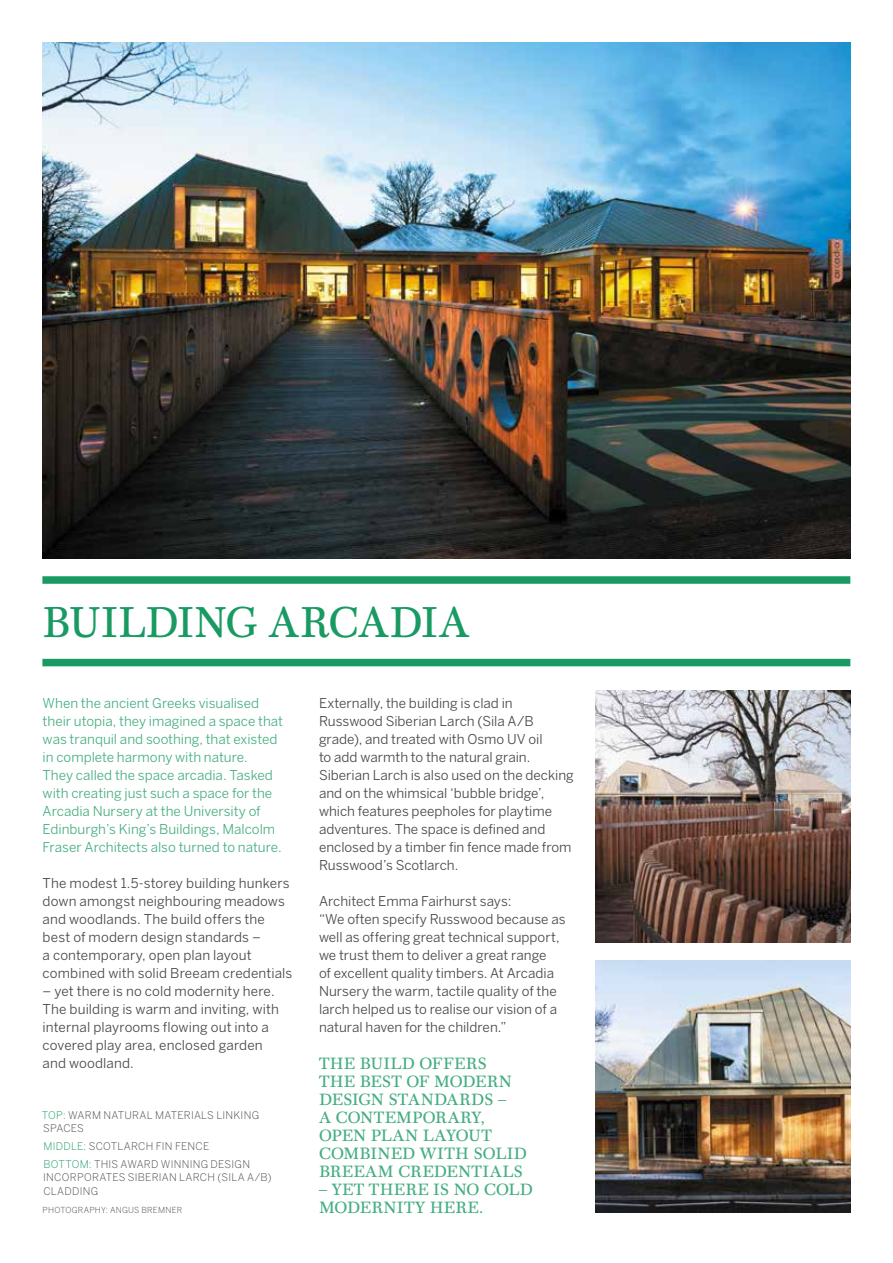
<style>
.page{position:relative;width:893px;height:1263px;background:#fff}
.page>*{position:absolute;margin:0;border:0;box-sizing:border-box;transform-origin:0 0}
.t1{font:43.5px "Scotch FB Text";color:#189a62;scale:.95 1}
.t2{font:16.5px/18px "Scotch FB Text";letter-spacing:.015em;color:#46ae81}
.t3{font:13.5px/18px "Benton Sans";color:#464646}
.t4{font:13.5px/18px "Benton Sans";color:#46ae81}
.t5{font:300 10.5px/13.5px "Benton Sans";letter-spacing:.02em;color:#464646}
.t6{font:300 8.25px "Benton Sans";letter-spacing:.03em;color:#464646}
.s1{color:#189a62}
</style>
<div class="page">
<img style="left:43px;top:43px;width:807px;height:515px">
<div style="left:42px;top:576px;width:808px;height:8px;background:#189a62"></div>
<div style="left:42px;top:659px;width:808px;height:7px;background:#189a62"></div>
<img style="left:595px;top:961px;width:255px;height:252px">
<img style="left:595px;top:691px;width:255px;height:252px">
<h1 class="t1" style="left:42px;top:598px;width:451px">BUILDING ARCADIA</h1>
<p class="t4" style="left:43px;top:694px;width:242px">When the ancient Greeks visualised their utopia, they imagined a space that was tranquil and soothing, that existed in complete harmony with nature.<br>They called the space arcadia. Tasked with creating just such a space for the Arcadia Nursery at the University of Edinburgh’s King’s Buildings, Malcolm Fraser Architects also turned to nature.</p>
<p class="t3" style="left:43px;top:874px;width:251px">The modest 1.5-storey building hunkers down amongst neighbouring meadows and woodlands. The build offers the best of modern design standards –<br>a contemporary, open plan layout combined with solid Breeam credentials</p>
<p class="t3" style="left:43px;top:982px;width:238px">– yet there is no cold modernity here.<br>The building is warm and inviting, with internal playrooms flowing out into a covered play area, enclosed garden and woodland.</p>
<p class="t5" style="left:42px;top:1108px;width:219px"><span class="s1">TOP:</span> WARM NATURAL MATERIALS LINKING<br>SPACES</p>
<p class="t5" style="left:43px;top:1137px;width:208px;line-height:17.7px"><span class="s1">MIDDLE:</span> SCOTLARCH FIN FENCE<br><span class="s1">BOTTOM:</span> THIS AWARD WINNING DESIGN</p>
<p class="t5" style="left:43px;top:1170px;width:230px">INCORPORATES SIBERIAN LARCH (SILA A/B)<br>CLADDING</p>
<p class="t6" style="left:43px;top:1205px;width:141px">PHOTOGRAPHY: ANGUS BREMNER</p>
<p class="t3" style="left:319px;top:694px;width:256px">Externally, the building is clad in Russwood Siberian Larch (Sila A/B grade), and treated with Osmo UV oil<br>to add warmth to the natural grain.<br>Siberian Larch is also used on the decking and on the whimsical ‘bubble bridge’, which features peepholes for playtime adventures. The space is defined and enclosed by a timber fin fence made from Russwood’s Scotlarch.</p>
<p class="t3" style="left:319px;top:892px;width:248px">Architect Emma Fairhurst says:<br>“We often specify Russwood because as well as offering great technical support, we trust them to deliver a great range<br>of excellent quality timbers. At Arcadia Nursery the warm, tactile quality of the larch helped us to realise our vision of a natural haven for the children.”</p>
<p class="t2" style="left:319px;top:1055px;width:209px">THE BUILD OFFERS<br>THE BEST OF MODERN<br>DESIGN STANDARDS –<br>A CONTEMPORARY,<br>OPEN PLAN LAYOUT<br>COMBINED WITH SOLID<br>BREEAM CREDENTIALS</p>
<p class="t2" style="left:319px;top:1181px;width:215px">– YET THERE IS NO COLD<br>MODERNITY HERE.</p>
</div>
